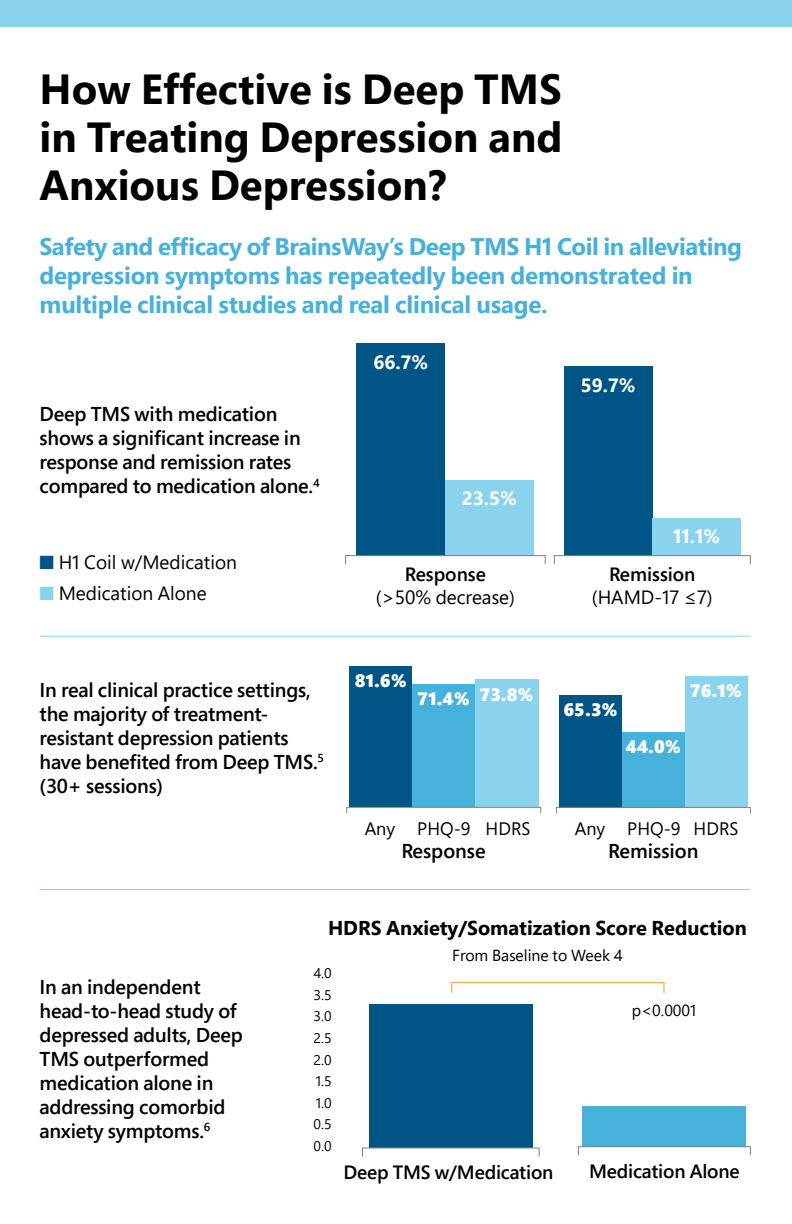
<style>
.page{position:relative;width:792px;height:1224px;background:#fff}
.page>*{position:absolute;margin:0;border:0;box-sizing:border-box;transform-origin:0 0}
.t1{font:700 42px/48px "Segoe Pro";color:#000;text-align:justify}
.t2{font:700 24px/28.8px "Segoe Pro";letter-spacing:-.01em;color:#46b1db}
.t3{font:600 20px/24px "Segoe Pro";letter-spacing:-.01em;color:#000}
.t4{font:700 20px "Segoe Pro";color:#000}
.t5{font:19.2px "Segoe Pro";color:#000}
.t6{font:600 19.2px "Segoe Pro";letter-spacing:-.01em;color:#000}
.t7{font:700 19.2px "Segoe Pro";color:#fff}
.t8{font:900 18px "Segoe Pro";color:#fff}
.t9{font:18px "Segoe Pro";color:#000}
.t10{font:16px "Segoe Pro";color:#000}
.t11{font:14px/21.6px "Segoe Pro";color:#000;text-align:justify}
.s1{color:#005587}
.s2{color:#8ad3ee}
</style>
<div class="page">
<div style="left:0;top:0;width:792px;height:27px;background:#8ad3ee"></div>
<div style="left:357px;top:343px;width:88px;height:213px;background:#005587"></div>
<div style="left:445px;top:480px;width:88px;height:76px;background:#8ad3ee"></div>
<div style="left:345px;top:555px;width:200px;height:10px;border:1px solid #808285"></div>
<div style="left:564px;top:367px;width:88px;height:189px;background:#005587"></div>
<div style="left:652px;top:518px;width:89px;height:38px;background:#8ad3ee"></div>
<div style="left:554px;top:555px;width:197px;height:10px;border:1px solid #808285"></div>
<div style="left:451px;top:982px;width:213px;height:11px;border:1px solid #f89a2f"></div>
<div style="left:369px;top:1005px;width:164px;height:143px;background:#005587"></div>
<div style="left:583px;top:1106px;width:163px;height:40px;background:#46b1db"></div>
<div style="left:578px;top:1146px;width:173px;height:10px;border:1px solid #808285"></div>
<hr style="left:40px;top:636px;width:711px;height:1px;background:#8ad3ee">
<hr style="left:40px;top:889px;width:711px;height:1px;background:#8ad3ee">
<div style="left:559px;top:695px;width:63px;height:113px;background:#005587"></div>
<div style="left:622px;top:732px;width:63px;height:76px;background:#46b1db"></div>
<div style="left:685px;top:676px;width:63px;height:132px;background:#8ad3ee"></div>
<div style="left:556px;top:807px;width:195px;height:7px;border:1px solid #808285"></div>
<div style="left:349px;top:666px;width:63px;height:141px;background:#005587"></div>
<div style="left:412px;top:684px;width:63px;height:123px;background:#46b1db"></div>
<div style="left:475px;top:679px;width:63px;height:128px;background:#8ad3ee"></div>
<div style="left:346px;top:807px;width:195px;height:7px;border:1px solid #808285"></div>
<h1 class="t1" style="left:40px;top:63px;width:524px">How Effective is Deep TMS in Treating Depression and Anxious Depression?</h1>
<p class="t2" style="left:40px;top:232px;width:704px">Safety and efficacy of BrainsWay’s Deep TMS H1 Coil in alleviating depression symptoms has repeatedly been demonstrated in multiple clinical studies and real clinical usage.</p>
<p class="t3" style="left:40px;top:402px;width:282px">Deep TMS with medication shows a significant increase in response and remission rates compared to medication alone.<sup>4</sup></p>
<p class="t5" style="left:40px;top:549px;width:199px"><span class="s1">■</span> H1 Coil w/Medication</p>
<p class="t5" style="left:40px;top:580px;width:169px"><span class="s2">■</span> Medication Alone</p>
<p class="t3" style="left:40px;top:677px;width:286px">In real clinical practice settings, the majority of treatment&shy;resistant depression patients have benefited from Deep TMS.<sup>5 </sup>(30+ sessions)</p>
<p class="t7" style="left:373px;top:348px;width:56px">66.7%</p>
<p class="t7" style="left:581px;top:372px;width:56px">59.7%</p>
<p class="t7" style="left:462px;top:485px;width:56px">23.5%</p>
<p class="t6" style="left:405px;top:561px;width:82px">Response</p>
<p class="t5" style="left:376px;top:584px;width:140px">(&gt;50% decrease)</p>
<p class="t8" style="left:355px;top:668px;width:54px">81.6%</p>
<p class="t8" style="left:418px;top:684px;width:118px">71.4% 73.8%</p>
<p class="t7" style="left:673px;top:523px;width:48px">11.1%</p>
<p class="t6" style="left:609px;top:561px;width:88px">Remission</p>
<p class="t5" style="left:592px;top:584px;width:122px">(HAMD-17 ≤7)</p>
<p class="t8" style="left:564px;top:697px;width:56px">65.3%</p>
<p class="t8" style="left:626px;top:734px;width:57px">44.0%</p>
<p class="t8" style="left:690px;top:678px;width:53px">76.1%</p>
<p class="t9" style="left:365px;top:816px;width:167px">Any PHQ-9 HDRS</p>
<p class="t9" style="left:575px;top:816px;width:165px">Any PHQ-9 HDRS</p>
<p class="t3" style="left:401px;top:838px;width:86px">Response</p>
<p class="t3" style="left:608px;top:838px;width:92px">Remission</p>
<p class="t3" style="left:40px;top:974px;width:205px">In an independent head-to-head study of depressed adults, Deep<br>TMS outperformed medication alone in addressing comorbid anxiety symptoms.<sup>6</sup></p>
<p class="t4" style="left:328px;top:914px;width:420px">HDRS Anxiety/Somatization Score Reduction</p>
<p class="t11" style="left:313px;top:962px;width:20px">4.0<br>3.5<br>3.0<br>2.5<br>2.0<br>1.5<br>1.0<br>0.5<br>0.0</p>
<p class="t10" style="left:452px;top:945px;width:172px">From Baseline to Week 4</p>
<p class="t10" style="left:632px;top:1000px;width:66px">p&lt;0.0001</p>
<p class="t6" style="left:344px;top:1159px;width:211px">Deep TMS w/Medication</p>
<p class="t6" style="left:589px;top:1158px;width:152px">Medication Alone</p>
</div>
